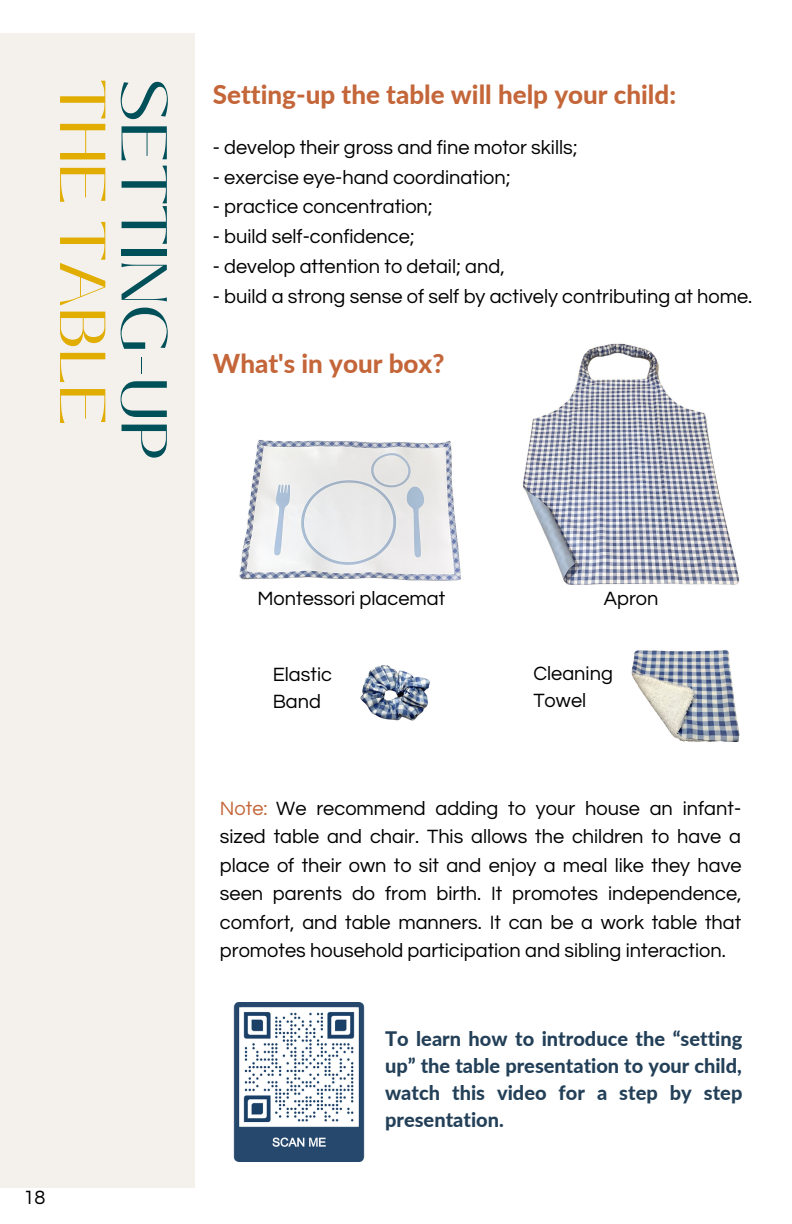
<style>
.page{position:relative;width:792px;height:1224px;background:#fff}
.page>*{position:absolute;margin:0;border:0;box-sizing:border-box;transform-origin:0 0}
.t1{font:64.6px "Black Mango";color:#005059}
.t2{font:64.6px "Black Mango";color:#e1ad01}
.t3{font:800 26px "Lato";color:#c46639}
.t4{font:20px/28.4px "Questrial";color:#000}
.t5{font:800 20px/27px "Lato";color:#234058;text-align:justify}
.s1{color:#c46639}
</style>
<div class="page">
<div style="left:0;top:33px;width:195px;height:1155px;background:#f4f0ec"></div>
<img style="left:523px;top:343px;width:217px;height:242px">
<img style="left:631px;top:649px;width:109px;height:93px">
<img style="left:240px;top:440px;width:221px;height:141px">
<img style="left:360px;top:665px;width:70px;height:55px">
<img style="left:233px;top:1002px;width:132px;height:159px">
<h1 class="t2" style="left:131px;top:79px;width:349px;rotate:90deg">THE TABLE</h1>
<h1 class="t1" style="left:193px;top:79px;width:383px;rotate:90deg">SETTING-UP</h1>
<h2 class="t3" style="left:213px;top:78px;width:465px">Setting-up the table will help your child:</h2>
<p class="t4" style="left:213px;top:133px;width:366px">- develop their gross and fine motor skills;</p>
<p class="t4" style="left:213px;top:163px;width:299px">- exercise eye-hand coordination;</p>
<p class="t4" style="left:213px;top:193px;width:221px">- practice concentration;</p>
<p class="t4" style="left:213px;top:223px;width:203px">- build self-confidence;</p>
<p class="t4" style="left:213px;top:253px;width:293px">- develop attention to detail; and,</p>
<p class="t4" style="left:213px;top:283px;width:541px">- build a strong sense of self by actively contributing at home.</p>
<h2 class="t3" style="left:213px;top:348px;width:233px">What's in your box?</h2>
<p class="t4" style="left:24px;top:1184px;width:23px">18</p>
<p class="t4" style="left:257px;top:584px;width:189px">Montessori placemat</p>
<p class="t4" style="left:604px;top:584px;width:56px">Apron</p>
<p class="t4" style="left:273px;top:661px;width:61px;line-height:27px">Elastic<br>Band</p>
<p class="t4" style="left:533px;top:660px;width:81px;line-height:27px">Cleaning<br>Towel</p>
<p class="t4" style="left:220px;top:794px;width:523px;text-align:justify"><span class="s1">Note:</span> We recommend adding to your house an infant&shy;sized table and chair. This allows the children to have a place of their own to sit and enjoy a meal like they have seen parents do from birth. It promotes independence, comfort, and table manners. It can be a work table that promotes household participation and sibling interaction.</p>
<p class="t5" style="left:385px;top:1025px;width:359px">To learn how to introduce the “setting up” the table presentation to your child, watch this video for a step by step presentation.</p>
</div>
